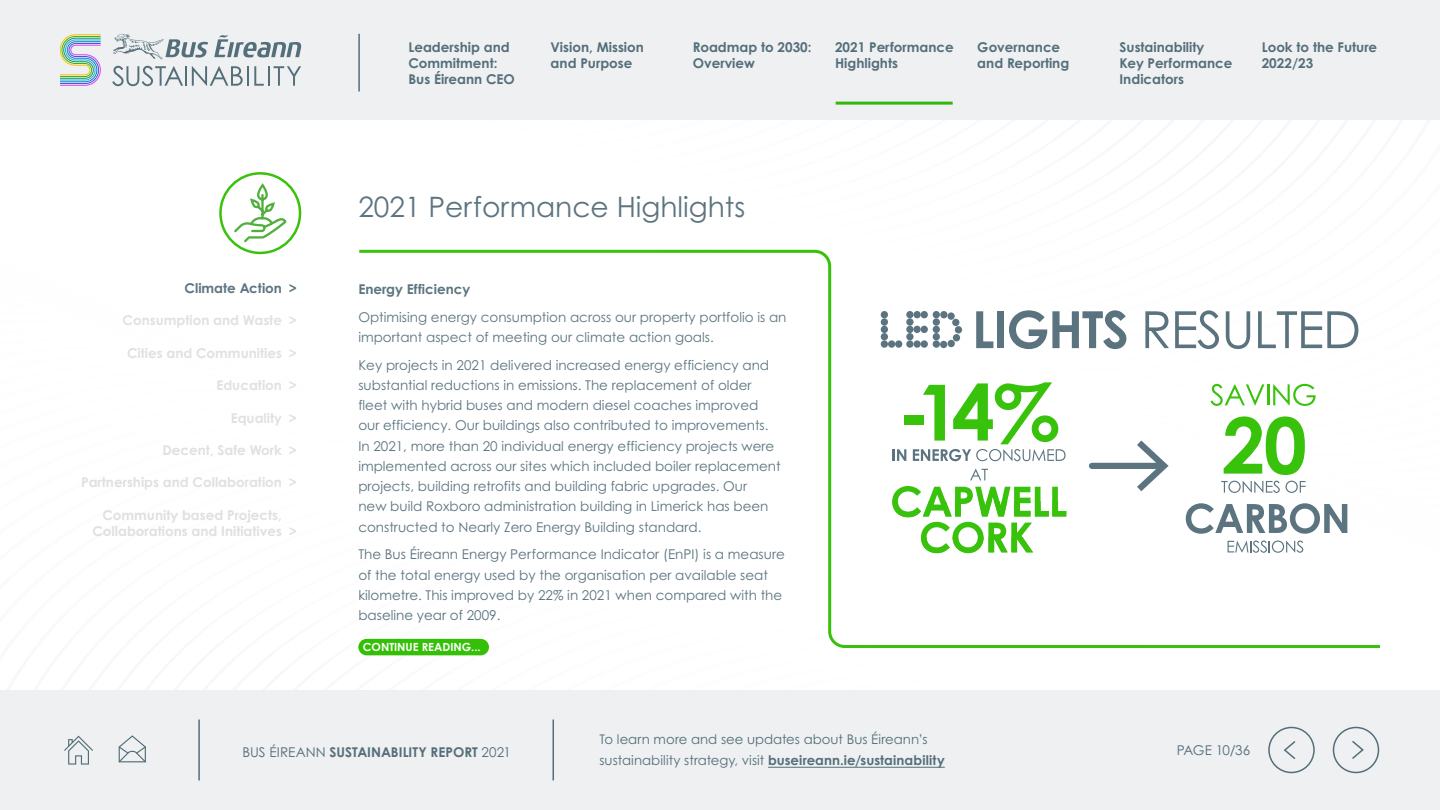
<style>
.page{position:relative;width:1440px;height:810px;background:#fff}
.page>*{position:absolute;margin:0;border:0;box-sizing:border-box;transform-origin:0 0}
.t1{font:28.12px "Century Gothic Pro";color:#546e7a}
.t2{font:13.5px/20.2px "Century Gothic Pro";color:#546e7a}
.t3{font:700 13.5px/16.2px "Century Gothic Pro";color:#546e7a}
.t4{font:700 13.5px/16.2px "Century Gothic Pro";color:#dfe0e0;text-align:center}
.t5{font:13.27px/21px "Century Gothic Pro";color:#546e7a}
.t6{font:700 11.25px "Century Gothic Pro";color:#fff}
.s1{font-weight:400}
.s2{font-weight:700}
</style>
<div class="page">
<svg style="left:219px;top:172px;width:1161px;height:484px"></svg>
<div style="left:0;top:690px;width:1440px;height:120px;background:#eef0f1"></div>
<div style="left:0;top:0;width:1440px;height:120px;background:#eef0f1"></div>
<svg style="left:113px;top:34px;width:95px;height:25px"></svg>
<svg style="left:214px;top:35px;width:87px;height:22px"></svg>
<svg style="left:112px;top:66px;width:71px;height:20px"></svg>
<hr style="left:185px;top:66px;width:2px;height:20px;background:#546e7a">
<svg style="left:192px;top:66px;width:51px;height:20px"></svg>
<hr style="left:247px;top:66px;width:2px;height:20px;background:#546e7a">
<svg style="left:254px;top:66px;width:10px;height:20px"></svg>
<hr style="left:268px;top:66px;width:2px;height:20px;background:#546e7a">
<svg style="left:274px;top:66px;width:27px;height:20px"></svg>
<svg style="left:60px;top:34px;width:41px;height:52px"></svg>
<hr style="left:358px;top:34px;width:2px;height:57px;background:#546e7a">
<hr style="left:198px;top:720px;width:2px;height:60px;background:#546e7a">
<svg style="left:64px;top:736px;width:29px;height:29px"></svg>
<svg style="left:118px;top:735px;width:28px;height:28px"></svg>
<hr style="left:768px;top:767px;width:177px;height:1px;background:#546e7a">
<hr style="left:553px;top:720px;width:1px;height:60px;background:#546e7a">
<svg style="left:1352px;top:741px;width:12px;height:18px"></svg>
<div style="left:1333px;top:727px;width:46px;height:46px;border:2px solid #546e7a;border-radius:50%"></div>
<svg style="left:1283px;top:741px;width:13px;height:18px"></svg>
<div style="left:1268px;top:727px;width:47px;height:46px;border:2px solid #546e7a;border-radius:50%"></div>
<p class="t3" style="left:408px;top:38px;width:108px">Leadership and<br>Commitment:<br>Bus Éireann CEO</p>
<p class="t3" style="left:551px;top:38px;width:95px">Vision, Mission and Purpose</p>
<p class="t3" style="left:693px;top:38px;width:120px">Roadmap to 2030:<br>Overview</p>
<p class="t3" style="left:835px;top:38px;width:120px">2021 Performance<br>Highlights</p>
<p class="t3" style="left:977px;top:38px;width:94px">Governance and Reporting</p>
<p class="t3" style="left:1120px;top:38px;width:114px">Sustainability<br>Key Performance<br>Indicators</p>
<p class="t3" style="left:1262px;top:38px;width:117px">Look to the Future<br>2022/23</p>
<p class="t3" style="left:185px;top:280px;width:114px">Climate Action &gt;</p>
<p class="t4" style="left:123px;top:312px;width:176px">Consumption and Waste &gt;</p>
<p class="t4" style="left:127px;top:345px;width:171px">Cities and Communities &gt;</p>
<p class="t4" style="left:216px;top:377px;width:82px">Education &gt;</p>
<p class="t4" style="left:231px;top:409px;width:68px">Equality &gt;</p>
<p class="t4" style="left:163px;top:442px;width:136px">Decent, Safe Work &gt;</p>
<p class="t4" style="left:81px;top:474px;width:217px">Partnerships and Collaboration &gt;</p>
<p class="t4" style="left:92px;top:507px;width:206px">Community based Projects,<br>Collaborations and Initiatives &gt;</p>
<h1 class="t1" style="left:358px;top:190px;width:389px">2021 Performance Highlights</h1>
<p class="t3" style="left:358px;top:281px;width:113px">Energy Efficiency</p>
<p class="t2" style="left:358px;top:307px;width:430px">Optimising energy consumption across our property portfolio is an important aspect of meeting our climate action goals.</p>
<p class="t2" style="left:358px;top:355px;width:424px">Key projects in 2021 delivered increased energy efficiency and substantial reductions in emissions. The replacement of older fleet with hybrid buses and modern diesel coaches improved our efficiency. Our buildings also contributed to improvements.<br>In 2021, more than 20 individual energy efficiency projects were implemented across our sites which included boiler replacement projects, building retrofits and building fabric upgrades. Our<br>new build Roxboro administration building in Limerick has been constructed to Nearly Zero Energy Building standard.</p>
<p class="t2" style="left:358px;top:544px;width:428px">The Bus Éireann Energy Performance Indicator (EnPI) is a measure of the total energy used by the organisation per available seat kilometre. This improved by 22% in 2021 when compared with the baseline year of 2009.</p>
<p class="t6" style="left:363px;top:640px;width:119px">CONTINUE READING...</p>
<p class="t3" style="left:242px;top:744px;width:270px"><span class="s1">BUS ÉIREANN</span> SUSTAINABILITY REPORT <span class="s1">2021</span></p>
<p class="t5" style="left:600px;top:729px;width:347px">To learn more and see updates about Bus Éireann’s sustainability strategy, visit <span class="s2">buseireann.ie/sustainability</span></p>
<p class="t2" style="left:1177px;top:740px;width:75px">PAGE 10/36</p>
</div>
